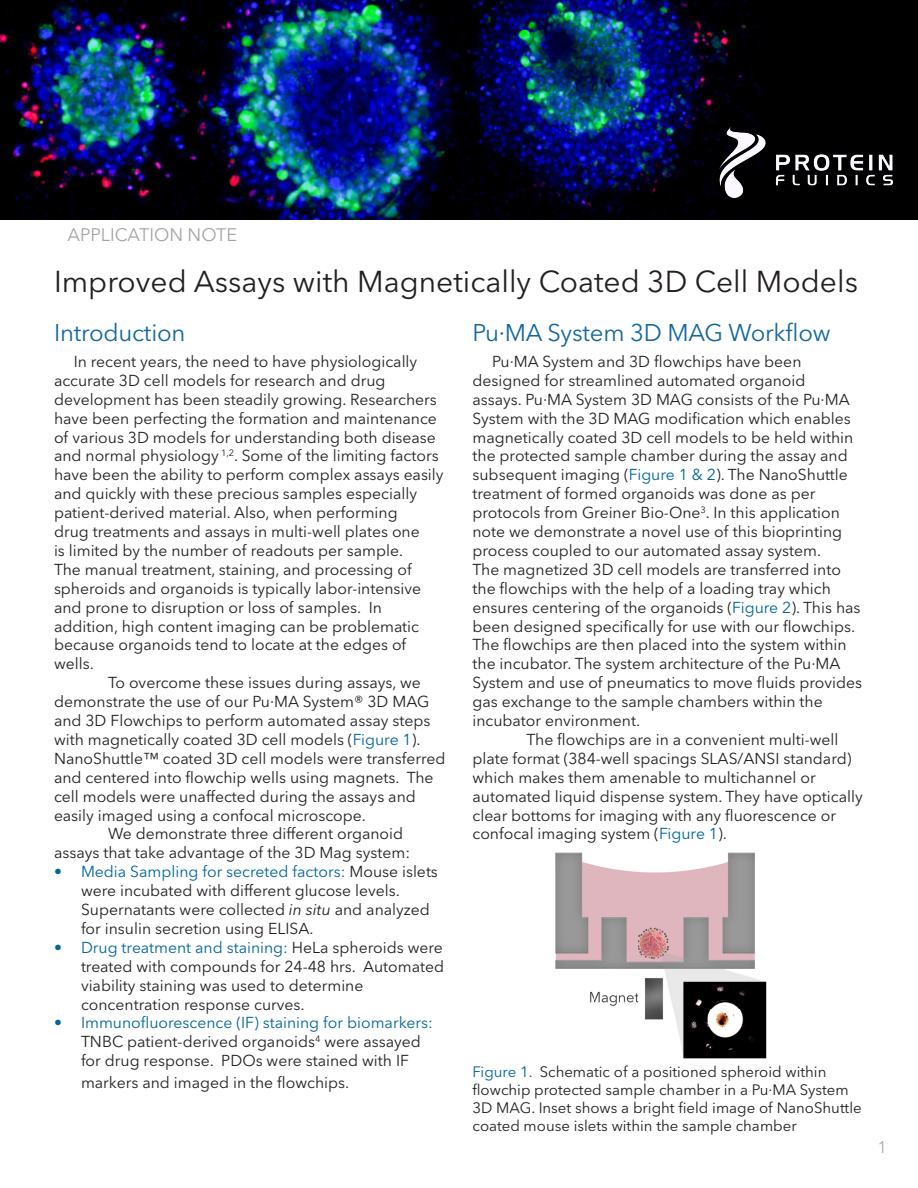
<style>
.page{position:relative;width:918px;height:1188px;background:#fff}
.page>*{position:absolute;margin:0;border:0;box-sizing:border-box;transform-origin:0 0}
.t1{font:30px "Avenir Next LT Pro";color:#231f20}
.t2{font:24px "Avenir Next LT Pro";letter-spacing:-.01em;color:#13689d}
.t3{font:18px "Avenir Next LT Pro";color:#a6a3a3}
.t4{font:16.5px "Avenir Next LT Pro";color:#aaabaf}
.t5{font:15.75px/18.9px "Avenir Next LT Pro";color:#231f20}
.t6{font:15px/18px "Avenir Next LT Pro";color:#231f20}
.s1{color:#006599}
.s2{font-style:italic}
</style>
<div class="page">
<img style="left:0;top:0;width:918px;height:219px">
<img style="left:720px;top:126px;width:172px;height:71px">
<img style="left:551px;top:852px;width:220px;height:207px">
<p class="t3" style="left:68px;top:224px;width:171px">APPLICATION NOTE</p>
<p class="t1" style="left:54px;top:263px;width:805px">Improved Assays with Magnetically Coated 3D Cell Models</p>
<p class="t2" style="left:54px;top:318px;width:133px">Introduction</p>
<p class="t5" style="left:54px;top:352px;width:391px;text-indent:20px">In recent years, the need to have physiologically accurate 3D cell models for research and drug development has been steadily growing. Researchers have been perfecting the formation and maintenance of various 3D models for understanding both disease and normal physiology <sup>1,2</sup>. Some of the limiting factors have been the ability to perform complex assays easily and quickly with these precious samples especially patient-derived material. Also, when performing<br>drug treatments and assays in multi-well plates one<br>is limited by the number of readouts per sample.<br>The manual treatment, staining, and processing of spheroids and organoids is typically labor-intensive and prone to disruption or loss of samples. In addition, high content imaging can be problematic because organoids tend to locate at the edges of wells.</p>
<p class="t5" style="left:54px;top:673px;width:393px;text-indent:54px">To overcome these issues during assays, we demonstrate the use of our Pu·MA System® 3D MAG and 3D Flowchips to perform automated assay steps with magnetically coated 3D cell models (<span class="s1">Figure 1</span>).<br>NanoShuttle™ coated 3D cell models were transferred and centered into flowchip wells using magnets. The cell models were unaffected during the assays and easily imaged using a confocal microscope.</p>
<p class="t5" style="left:54px;top:824px;width:358px;text-indent:54px">We demonstrate three different organoid assays that take advantage of the 3D Mag system:</p>
<p class="t5" style="left:81px;top:862px;width:358px;text-indent:-27px"><span class="s1">• Media Sampling for secreted factors:</span> Mouse islets were incubated with different glucose levels.<br>Supernatants were collected <span class="s2">in situ</span> and analyzed for insulin secretion using ELISA.</p>
<p class="t5" style="left:81px;top:938px;width:365px;text-indent:-27px"><span class="s1">• Drug treatment and staining:</span> HeLa spheroids were treated with compounds for 24-48 hrs. Automated viability staining was used to determine concentration response curves.</p>
<p class="t5" style="left:81px;top:1013px;width:353px;text-indent:-27px"><span class="s1">• Immunofluorescence (IF) staining for biomarkers:<br></span>TNBC patient-derived organoids<sup>4</sup> were assayed for drug response. PDOs were stained with IF</p>
<p class="t5" style="left:81px;top:1073px;width:270px">markers and imaged in the flowchips.</p>
<p class="t2" style="left:472px;top:318px;width:360px">Pu·MA System 3D MAG Workflow</p>
<p class="t5" style="left:472px;top:352px;width:391px;text-indent:20px">Pu·MA System and 3D flowchips have been designed for streamlined automated organoid<br>assays. Pu·MA System 3D MAG consists of the Pu·MA System with the 3D MAG modification which enables magnetically coated 3D cell models to be held within the protected sample chamber during the assay and subsequent imaging (<span class="s1">Figure 1 &amp; 2</span>). The NanoShuttle treatment of formed organoids was done as per protocols from Greiner Bio-One<sup>3</sup>. In this application note we demonstrate a novel use of this bioprinting process coupled to our automated assay system.<br>The magnetized 3D cell models are transferred into the flowchips with the help of a loading tray which ensures centering of the organoids (<span class="s1">Figure 2</span>). This has been designed specifically for use with our flowchips.<br>The flowchips are then placed into the system within the incubator. The system architecture of the Pu·MA System and use of pneumatics to move fluids provides gas exchange to the sample chambers within the incubator environment.</p>
<p class="t5" style="left:472px;top:730px;width:392px;text-indent:54px">The flowchips are in a convenient multi-well plate format (384-well spacings SLAS/ANSI standard) which makes them amenable to multichannel or automated liquid dispense system. They have optically clear bottoms for imaging with any fluorescence or confocal imaging system (<span class="s1">Figure 1</span>).</p>
<p class="t6" style="left:472px;top:1062px;width:391px"><span class="s1">Figure 1.</span> Schematic of a positioned spheroid within flowchip protected sample chamber in a Pu·MA System 3D MAG. Inset shows a bright field image of NanoShuttle coated mouse islets within the sample chamber</p>
<p class="t4" style="left:878px;top:1138px;width:11px">1</p>
</div>
